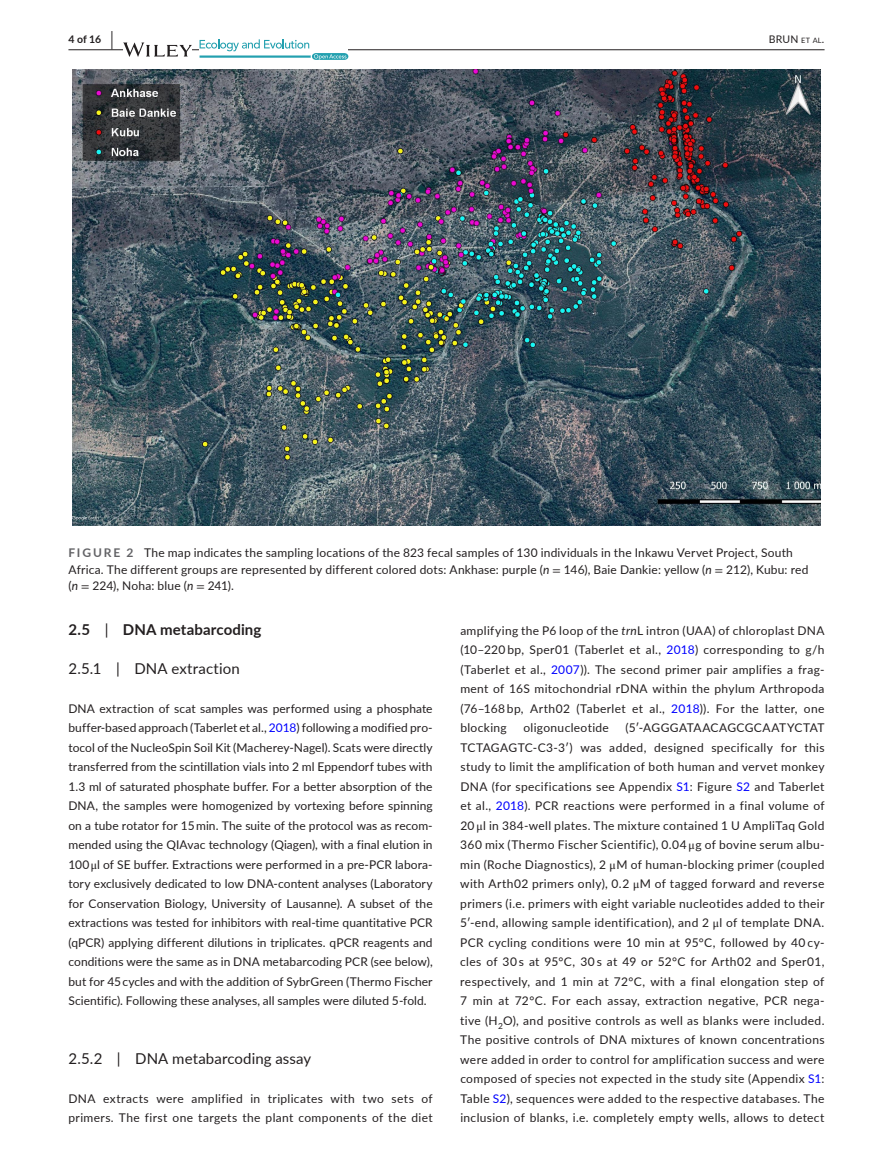
<style>
.page{position:relative;width:893px;height:1174px;background:#fff}
.page>*{position:absolute;margin:0;border:0;box-sizing:border-box;transform-origin:0 0}
.t1{font:15px "Lato";letter-spacing:.005em;color:#231f20}
.t2{font:700 15px "Lato";letter-spacing:.005em;color:#231f20}
.t3{font:12px/19.5px "Lato";letter-spacing:.02em;color:#231f20;text-align:justify}
.t4{font:10.5px "Lato";color:#231f20}
.t5{font:700 10.5px "Lato";color:#231f20}
.s1{font-size:19.5px}
.s2{font-size:7.35px}
.s3{font-weight:700;color:#636366}
.s4{font-style:italic}
.s5{font-family:"STIX"}
.s6{font-weight:400}
.s7{color:#00f}
</style>
<div class="page">
<hr style="left:68px;top:49px;width:756px;height:1px;background:#231f20">
<svg style="left:123px;top:42px;width:69px;height:15px"></svg>
<svg style="left:200px;top:39px;width:148px;height:21px"></svg>
<img style="left:72px;top:69px;width:749px;height:456px">
<p class="t5" style="left:68px;top:31px;width:46px">4 of 16 <span class="s1">|</span></p>
<p class="t4" style="left:769px;top:31px;width:57px">BRUN <span class="s2">et al</span>.</p>
<p class="t3" style="left:68px;top:544px;width:741px;line-height:16.5px;text-align:left"><span class="s3">FIGURE 2</span> The map indicates the sampling locations of the 823 fecal samples of 130 individuals in the Inkawu Vervet Project, South<br>Africa. The different groups are represented by different colored dots: Ankhase: purple (<span class="s4">n</span> <span class="s5">=</span> 146), Baie Dankie: yellow (<span class="s4">n</span> <span class="s5">=</span> 212), Kubu: red (<span class="s4">n</span> <span class="s5">=</span> 224), Noha: blue (<span class="s4">n</span> <span class="s5">=</span> 241).</p>
<p class="t2" style="left:68px;top:618px;width:194px">2.5 <span class="s6">|</span> DNA metabarcoding</p>
<p class="t1" style="left:68px;top:657px;width:173px">2.5.1 | DNA extraction</p>
<p class="t3" style="left:68px;top:698px;width:366px">DNA extraction of scat samples was performed using a phosphate buffer-based approach (Taberlet et al., <span class="s7">2018</span>) following a modified pro&shy;tocol of the NucleoSpin Soil Kit (Macherey-Nagel). Scats were directly transferred from the scintillation vials into 2 ml Eppendorf tubes with 1.3 ml of saturated phosphate buffer. For a better absorption of the DNA, the samples were homogenized by vortexing before spinning on a tube rotator for 15 min. The suite of the protocol was as recom&shy;mended using the QIAvac technology (Qiagen), with a final elution in 100 <span class="s5">μ</span>l of SE buffer. Extractions were performed in a pre-PCR labora&shy;tory exclusively dedicated to low DNA-content analyses (Laboratory for Conservation Biology, University of Lausanne). A subset of the extractions was tested for inhibitors with real-time quantitative PCR (qPCR) applying different dilutions in triplicates. qPCR reagents and conditions were the same as in DNA metabarcoding PCR (see below), but for 45 cycles and with the addition of SybrGreen (Thermo Fischer Scientific). Following these analyses, all samples were diluted 5-fold.</p>
<p class="t1" style="left:68px;top:1047px;width:244px">2.5.2 | DNA metabarcoding assay</p>
<p class="t3" style="left:68px;top:1088px;width:366px">DNA extracts were amplified in triplicates with two sets of primers. The first one targets the plant components of the diet</p>
<p class="t3" style="left:460px;top:620px;width:366px">amplifying the P6 loop of the <span class="s4">trn</span>L intron (UAA) of chloroplast DNA (10–220 bp, Sper01 (Taberlet et al., <span class="s7">2018</span>) corresponding to g/h (Taberlet et al., <span class="s7">2007</span>)). The second primer pair amplifies a frag&shy;ment of 16S mitochondrial rDNA within the phylum Arthropoda (76–168 bp, Arth02 (Taberlet et al., <span class="s7">2018</span>)). For the latter, one blocking</p>
<p class="t3" style="left:460px;top:717px;width:366px;text-indent:165px">(5′-AGGGATAACAGCGCAATYCTAT TCTAGAGTC-C3-3′) was added, designed specifically for this study to limit the amplification of both human and vervet monkey DNA (for specifications see Appendix <span class="s7">S1</span>: Figure <span class="s7">S2</span> and Taberlet et al., <span class="s7">2018</span>). PCR reactions were performed in a final volume of 20 <span class="s5">μ</span>l in 384-well plates. The mixture contained 1 U AmpliTaq Gold 360 mix (Thermo Fischer Scientific), 0.04 <span class="s5">μ</span>g of bovine serum albu&shy;min (Roche Diagnostics), 2 <span class="s5">μ</span>M of human-blocking primer (coupled with Arth02 primers only), 0.2 <span class="s5">μ</span>M of tagged forward and reverse primers (i.e. primers with eight variable nucleotides added to their 5′-end, allowing sample identification), and 2 <span class="s5">μ</span>l of template DNA.<br>PCR cycling conditions were 10 min at 95°C, followed by 40 cy&shy;cles of 30 s at 95°C, 30 s at 49 or 52°C for Arth02 and Sper01, respectively, and 1 min at 72°C, with a final elongation step of 7 min at 72°C. For each assay, extraction negative, PCR nega&shy;tive (H<sub>2</sub>O), and positive controls as well as blanks were included.<br>The positive controls of DNA mixtures of known concentrations were added in order to control for amplification success and were composed of species not expected in the study site (Appendix <span class="s7">S1</span>:<br>Table <span class="s7">S2</span>), sequences were added to the respective databases. The inclusion of blanks, i.e. completely empty wells, allows to detect</p>
<p class="t3" style="left:523px;top:717px;width:87px">oligonucleotide</p>
</div>
